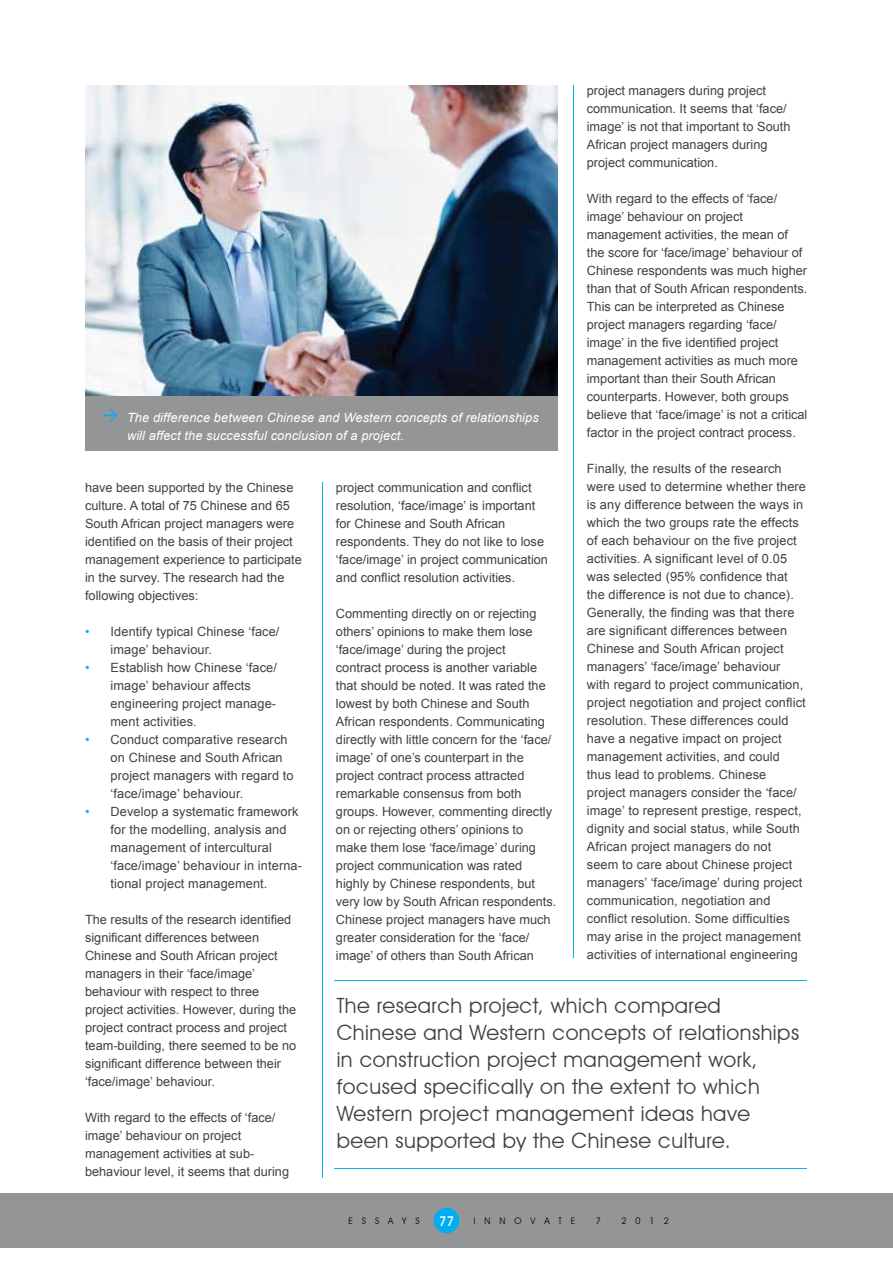
<style>
.page{position:relative;width:893px;height:1263px;background:#fff}
.page>*{position:absolute;margin:0;border:0;box-sizing:border-box;transform-origin:0 0}
.t1{font:21px/27px "Avant Garde IT Cby BT";letter-spacing:.025em;color:#414042}
.t2{font:500 13.5px "Avant Garde IT Cby BT";color:#fff}
.t3{font:12.75px/18px "Arial";color:#414042}
.t4{font:italic 12.75px/18px "Arial";letter-spacing:.01em;color:#fff}
.t5{font:9px "Avant Garde IT Cby BT";letter-spacing:1em;color:#000}
.s1{color:#00b3f0}
</style>
<div class="page">
<div style="left:0;top:1193px;width:893px;height:54px;background:#939597"></div>
<div style="left:434px;top:1208px;width:25px;height:25px;background:#00aeef;border-radius:50%"></div>
<hr style="left:573px;top:85px;width:1px;height:872px;background:#00b9f1">
<hr style="left:322px;top:483px;width:1px;height:695px;background:#00b9f1">
<img style="left:85px;top:85px;width:472px;height:312px">
<div style="left:85px;top:397px;width:472px;height:54px;background:#939597"></div>
<hr style="left:335px;top:980px;width:472px;height:1px;background:#00b9f1">
<hr style="left:335px;top:1167px;width:472px;height:1px;background:#00b9f1">
<p class="t3" style="left:587px;top:81px;width:205px">project managers during project communication. It seems that ‘face/ image’ is not that important to South<br>African project managers during project communication.</p>
<p class="t3" style="left:587px;top:189px;width:222px">With regard to the effects of ‘face/ image’ behaviour on project management activities, the mean of the score for ‘face/image’ behaviour of Chinese respondents was much higher than that of South African respondents.<br>This can be interpreted as Chinese project managers regarding ‘face/ image’ in the five identified project management activities as much more important than their South African counterparts. However, both groups believe that ‘face/image’ is not a critical factor in the project contract process.</p>
<p class="t3" style="left:587px;top:459px;width:221px">Finally, the results of the research were used to determine whether there is any difference between the ways in which the two groups rate the effects of each behaviour on the five project activities. A significant level of 0.05 was selected (95% confidence that the difference is not due to chance).<br>Generally, the finding was that there are significant differences between Chinese and South African project managers’ ‘face/image’ behaviour with regard to project communication, project negotiation and project conflict resolution. These differences could have a negative impact on project management activities, and could thus lead to problems. Chinese project managers consider the ‘face/ image’ to represent prestige, respect, dignity and social status, while South African project managers do not seem to care about Chinese project managers’ ‘face/image’ during project communication, negotiation and conflict resolution. Some difficulties may arise in the project management activities of international engineering</p>
<p class="t4" style="left:127px;top:408px;width:413px">The difference between Chinese and Western concepts of relationships will affect the successful conclusion of a project.</p>
<p class="t3" style="left:85px;top:479px;width:218px">have been supported by the Chinese culture. A total of 75 Chinese and 65<br>South African project managers were identified on the basis of their project management experience to participate in the survey. The research had the following objectives:</p>
<p class="t3" style="left:111px;top:623px;width:170px;text-indent:-26px"><span class="s1">•</span> Identify typical Chinese ‘face/ image’ behaviour.</p>
<p class="t3" style="left:111px;top:659px;width:168px;text-indent:-26px"><span class="s1">•</span> Establish how Chinese ‘face/ image’ behaviour affects engineering project manage&shy;ment activities.</p>
<p class="t3" style="left:111px;top:731px;width:185px;text-indent:-26px"><span class="s1">•</span> Conduct comparative research on Chinese and South African project managers with regard to ‘face/image’ behaviour.</p>
<p class="t3" style="left:111px;top:803px;width:193px;text-indent:-26px"><span class="s1">•</span> Develop a systematic framework for the modelling, analysis and management of intercultural ‘face/image’ behaviour in interna&shy;tional project management.</p>
<p class="t3" style="left:85px;top:911px;width:213px">The results of the research identified significant differences between Chinese and South African project managers in their ‘face/image’ behaviour with respect to three project activities. However, during the project contract process and project team-building, there seemed to be no significant difference between their ‘face/image’ behaviour.</p>
<p class="t3" style="left:85px;top:1109px;width:206px">With regard to the effects of ‘face/ image’ behaviour on project management activities at sub&shy;behaviour level, it seems that during</p>
<p class="t3" style="left:336px;top:479px;width:214px">project communication and conflict resolution, ‘face/image’ is important for Chinese and South African respondents. They do not like to lose ‘face/image’ in project communication and conflict resolution activities.</p>
<p class="t3" style="left:336px;top:605px;width:222px">Commenting directly on or rejecting others’ opinions to make them lose ‘face/image’ during the project<br>contract process is another variable that should be noted. It was rated the lowest by both Chinese and South African respondents. Communicating directly with little concern for the ‘face/ image’ of one’s counterpart in the project contract process attracted remarkable consensus from both groups. However, commenting directly on or rejecting others’ opinions to make them lose ‘face/image’ during project communication was rated highly by Chinese respondents, but very low by South African respondents.<br>Chinese project managers have much greater consideration for the ‘face/ image’ of others than South African</p>
<p class="t1" style="left:337px;top:992px;width:464px">The research project, which compared Chinese and Western concepts of relationships in construction project management work, focused specifically on the extent to which Western project management ideas have been supported by the Chinese culture.</p>
<p class="t5" style="left:348px;top:1215px;width:73px">ESSAYS</p>
<p class="t2" style="left:439px;top:1213px;width:17px">77</p>
<p class="t5" style="left:474px;top:1215px;width:103px">INNOVATE</p>
<p class="t5" style="left:596px;top:1215px;width:7px">7</p>
<p class="t5" style="left:621px;top:1215px;width:49px">2012</p>
</div>
